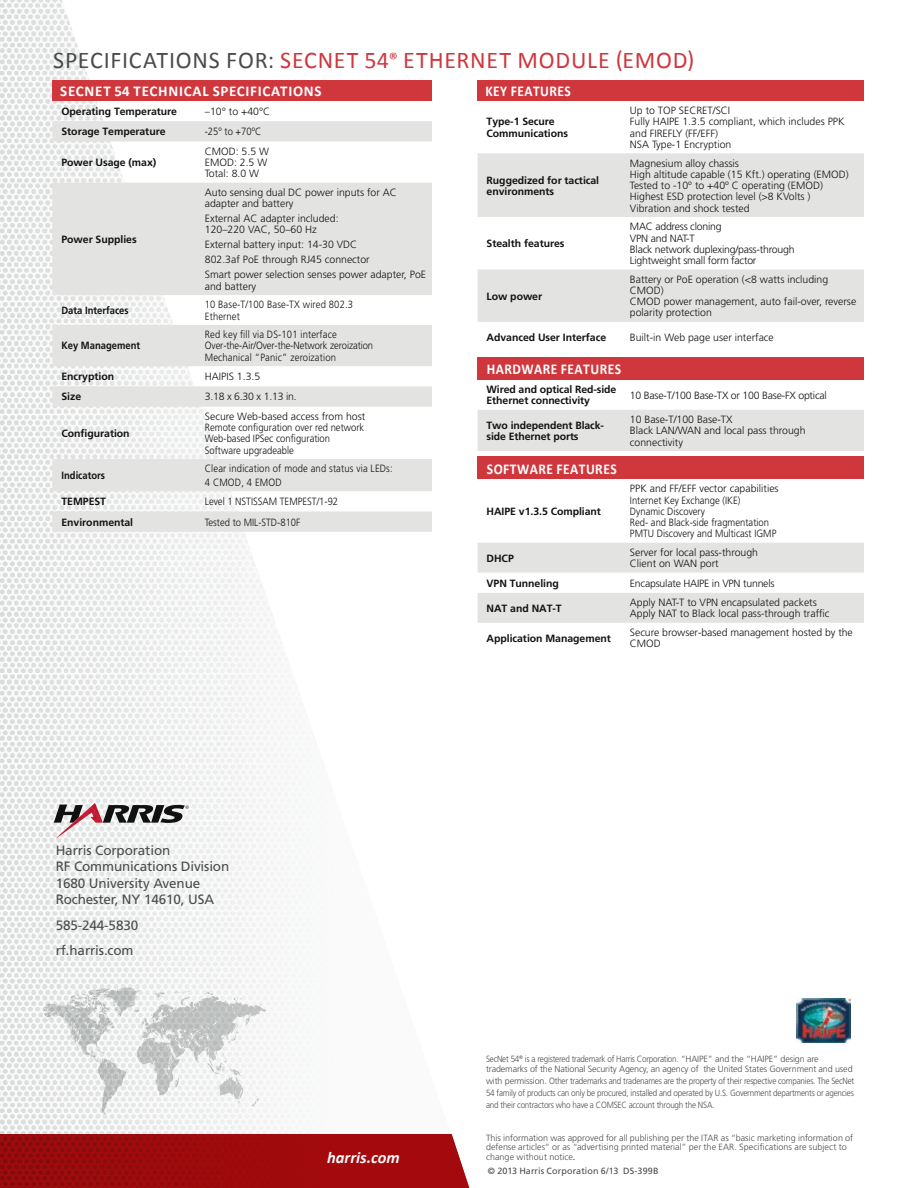
<style>
.page{position:relative;width:918px;height:1188px;background:#fff}
.page>*{position:absolute;margin:0;border:0;box-sizing:border-box;transform-origin:0 0}
.t1{font:24px "Calibri";letter-spacing:.03em;color:#cf373d}
.t2{font:italic 700 16.5px "Calibri";color:#fff}
.t3{font:700 15px "Calibri";letter-spacing:.035em;color:#fff;scale:.9 1}
.t4{font:700 15px "Calibri";letter-spacing:.035em;color:#fff}
.t5{font:13.5px/16.5px "Frutiger LT Std";letter-spacing:-.01em;color:#4a4c4b}
.t6{font:300 10.5px/11.2px "Frutiger LT Std";color:#121212}
.t7{font:700 10.5px/11.2px "Frutiger LT Std";letter-spacing:-.005em;color:#121212}
.t8{font:300 10.5px/11.2px "Frutiger LT Std";color:#121212;scale:.9 1}
.t9{font:300 10.5px/11.2px "Frutiger LT Std";letter-spacing:-.02em;color:#121212}
.t10{font:700 10.5px "Frutiger LT Std";letter-spacing:-.005em;color:#121212;scale:.9 1}
.t11{font:300 9px/9.8px "Frutiger LT Std";letter-spacing:-.015em;color:#4a4c4b}
.t12{font:300 9px/10.5px "Frutiger LT Std";letter-spacing:-.015em;color:#4a4c4b;scale:.9 1}
.t13{font:9px "Frutiger LT Std";letter-spacing:.01em;color:#4a4c4b}
.s1{color:#4a4c4b}
.s2{font-size:18px}
.s3{font-weight:400}
</style>
<div class="page">
<img style="left:0;top:0;width:470px;height:1188px">
<div style="left:478px;top:81px;width:386px;height:20px;background:#cf373d"></div>
<svg style="left:478px;top:153px;width:386px;height:169px;fill:#e3e4e1"></svg>
<div style="left:478px;top:358px;width:386px;height:22px;background:#cf373d"></div>
<div style="left:478px;top:410px;width:386px;height:41px;background:#e3e4e1"></div>
<div style="left:478px;top:457px;width:386px;height:22px;background:#cf373d"></div>
<svg style="left:478px;top:543px;width:386px;height:80px"></svg>
<div style="left:52px;top:81px;width:380px;height:20px;background:#cf373d"></div>
<svg style="left:52px;top:121px;width:380px;height:411px;fill:#e3e4e1"></svg>
<img style="left:796px;top:999px;width:55px;height:44px">
<h1 class="t1" style="left:53px;top:44px;width:643px"><span class="s1">SPECIFICATIONS FOR:</span> SECN ET 54<span class="s2">®</span> ETHERNET MODULE (EMOD)</h1>
<h3 class="t4" style="left:60px;top:82px;width:263px">SECNET 54 TECHNICAL SPECIFICATIONS</h3>
<p class="t7" style="left:62px;top:106px;width:117px">Operating Temperature</p>
<p class="t6" style="left:205px;top:106px;width:67px">–10° to +40°C</p>
<p class="t7" style="left:62px;top:126px;width:106px">Storage Temperature</p>
<p class="t8" style="left:205px;top:126px;width:64px">-25º to +70ºC</p>
<p class="t7" style="left:62px;top:157px;width:96px">Power Usage (max)</p>
<p class="t6" style="left:205px;top:146px;width:66px">CMOD: 5.5 W<br>EMOD: 2.5 W<br>Total: 8.0 W</p>
<h3 class="t3" style="left:485px;top:82px;width:97px">KEY FEATURES</h3>
<p class="t7" style="left:487px;top:116px;width:83px">Type-1 Secure<br>Communications</p>
<p class="t6" style="left:630px;top:105px;width:216px">Up to TOP SECRET/SCI<br>Fully HAIPE 1.3.5 compliant, which includes PPK and FIREFLY (FF/EFF)<br>NSA Type-1 Encryption</p>
<p class="t7" style="left:487px;top:174px;width:114px">Ruggedized for tactical environments</p>
<p class="t6" style="left:630px;top:158px;width:220px">Magnesium alloy chassis<br>High altitude capable (15 Kft.) operating (EMOD)<br>Tested to -10º to +40º C operating (EMOD)<br>Highest ESD protection level (&gt;8 KVolts )<br>Vibration and shock tested</p>
<p class="t6" style="left:205px;top:187px;width:193px">Auto sensing dual DC power inputs for AC adapter and battery</p>
<p class="t6" style="left:205px;top:213px;width:135px">External AC adapter included:<br>120–220 VAC, 50–60 Hz</p>
<p class="t6" style="left:205px;top:237px;width:223px;line-height:15px">External battery input: 14-30 VDC<br>802.3af PoE through RJ45 connector<br>Smart power selection senses power adapter, PoE</p>
<p class="t6" style="left:205px;top:281px;width:53px">and battery</p>
<p class="t9" style="left:630px;top:221px;width:166px">MAC address cloning<br>VPN and NAT-T<br>Black network duplexing/pass-through<br>Lightweight small form factor</p>
<p class="t7" style="left:62px;top:234px;width:77px">Power Supplies</p>
<p class="t7" style="left:487px;top:238px;width:79px">Stealth features</p>
<p class="t6" style="left:630px;top:274px;width:228px">Battery or PoE operation (&lt;8 watts including<br>CMOD)<br>CMOD power management, auto fail-over, reverse polarity protection</p>
<p class="t7" style="left:487px;top:290px;width:57px">Low power</p>
<p class="t10" style="left:62px;top:304px;width:76px">Data Interfaces</p>
<p class="t8" style="left:205px;top:299px;width:166px">10 Base-T/100 Base-TX wired 802.3<br>Ethernet</p>
<p class="t10" style="left:61px;top:340px;width:89px">Key Management</p>
<p class="t8" style="left:205px;top:329px;width:189px">Red key fill via DS-101 interface<br>Over-the-Air/Over-the-Network zeroization<br>Mechanical “Panic” zeroization</p>
<p class="t7" style="left:62px;top:371px;width:54px">Encryption</p>
<p class="t6" style="left:205px;top:371px;width:57px">HAIPIS 1.3.5</p>
<p class="t7" style="left:62px;top:391px;width:21px">Size</p>
<p class="t6" style="left:205px;top:391px;width:93px">3.18 x 6.30 x 1.13 in.</p>
<p class="t7" style="left:62px;top:428px;width:70px">Configuration</p>
<p class="t7" style="left:487px;top:332px;width:121px">Advanced User Interface</p>
<p class="t6" style="left:630px;top:332px;width:145px">Built-in Web page user interface</p>
<h3 class="t3" style="left:487px;top:360px;width:151px">HARDWARE FEATURES</h3>
<p class="t7" style="left:487px;top:384px;width:131px">Wired and optical Red-side<br>Ethernet connectivity</p>
<p class="t9" style="left:630px;top:390px;width:198px">10 Base-T/100 Base-TX or 100 Base-FX optical</p>
<p class="t7" style="left:487px;top:419px;width:119px">Two independent Black&shy;side Ethernet ports</p>
<p class="t6" style="left:630px;top:414px;width:177px">10 Base-T/100 Base-TX<br>Black LAN/WAN and local pass through connectivity</p>
<h3 class="t3" style="left:487px;top:459px;width:146px">SOFTWARE FEATURES</h3>
<p class="t7" style="left:487px;top:506px;width:116px">HAIPE v1.3.5 Compliant</p>
<p class="t6" style="left:205px;top:411px;width:162px">Secure Web-based access from host<br>Remote configuration over red network<br>Web-based IPSec configuration<br>Software upgradeable</p>
<p class="t10" style="left:61px;top:469px;width:50px">Indicators</p>
<p class="t8" style="left:205px;top:462px;width:210px;line-height:13.5px">Clear indication of mode and status via LEDs:<br>4 CMOD, 4 EMOD</p>
<p class="t7" style="left:62px;top:496px;width:14px">Tempest</p>
<p class="t8" style="left:205px;top:496px;width:150px">Level 1 NSTISSAM TEMPEST/1-92</p>
<p class="t7" style="left:62px;top:516px;width:73px">Environmental</p>
<p class="t8" style="left:205px;top:516px;width:108px">Tested to MIL-STD-810F</p>
<p class="t6" style="left:630px;top:483px;width:150px">PPK and FF/EFF vector capabilities<br>Internet Key Exchange (IKE)<br>Dynamic Discovery<br>Red- and Black-side fragmentation<br>PMTU Discovery and Multicast IGMP</p>
<p class="t5" style="left:56px;top:842px;width:175px">Harris Corporation<br>RF Communications Division<br>1680 University Avenue<br>Rochester, NY 14610, USA</p>
<p class="t5" style="left:56px;top:913px;width:84px;line-height:25.5px">585-244-5830 rf.harris.com</p>
<p class="t7" style="left:487px;top:552px;width:29px">DHCP</p>
<p class="t6" style="left:630px;top:547px;width:130px">Server for local pass-through<br>Client on WAN port</p>
<p class="t7" style="left:487px;top:577px;width:74px">VPN Tunneling</p>
<p class="t9" style="left:630px;top:578px;width:146px">Encapsulate HAIPE in VPN tunnels</p>
<p class="t7" style="left:487px;top:603px;width:77px">NAT and NAT-T</p>
<p class="t6" style="left:630px;top:597px;width:201px">Apply NAT-T to VPN encapsulated packets<br>Apply NAT to Black local pass-through traffic</p>
<p class="t7" style="left:487px;top:632px;width:126px">Application Management</p>
<p class="t6" style="left:630px;top:627px;width:224px">Secure browser-based management hosted by the<br>CMOD</p>
<h2 class="t2" style="left:327px;top:1147px;width:74px">harris.com</h2>
<p class="t12" style="left:486px;top:1053px;width:409px">SecNet 54<sup>®</sup> is a registered trademark of Harris Corporation. “HAIPE” and the “HAIPE” design are trademarks of the National Security Agency, an agency of the United States Government and used</p>
<p class="t11" style="left:486px;top:1075px;width:370px;line-height:12px;text-align:justify">with permission. Other trademarks and tradenames are the property of their respective companies. The SecNet 54 family of products can only be procured, installed and operated by U.S. Government departments or agencies and their contractors who have a COMSEC account through the NSA.</p>
<p class="t11" style="left:486px;top:1133px;width:369px">This information was approved for all publishing per the ITAR as “basic marketing information of defense articles“ or as “advertising printed material” per the EAR. Specifications are subject to change without notice<span class="s3">.</span></p>
<p class="t13" style="left:488px;top:1166px;width:172px">© 2013 Harris Corporation 6/13 DS-399B</p>
</div>
